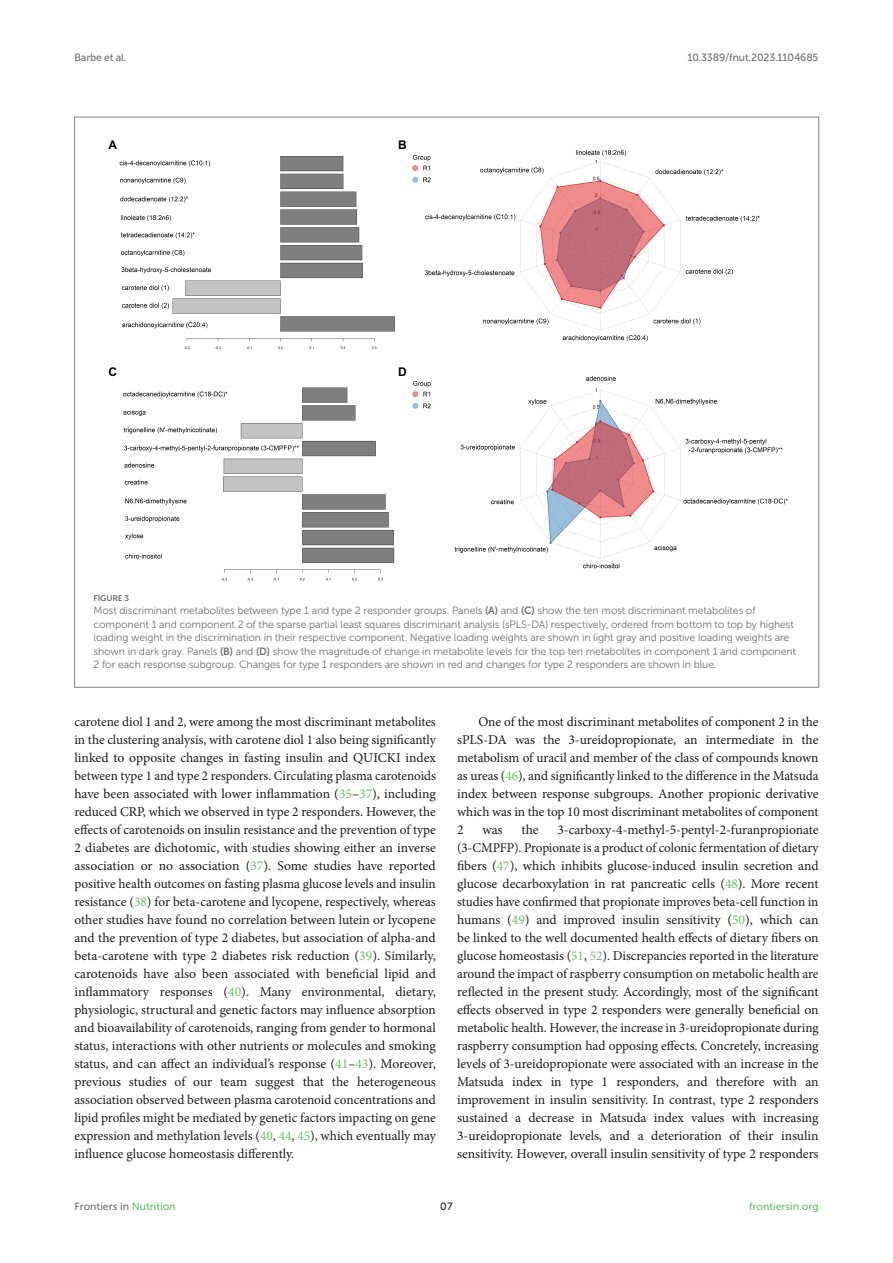
<style>
.page{position:relative;width:893px;height:1263px;background:#fff}
.page>*{position:absolute;margin:0;border:0;box-sizing:border-box;transform-origin:0 0}
.TEXT{font:13.5px/18px "Minion Pro";letter-spacing:-.005em;color:#1b1c1b;text-align:justify}
.t1{font:700 12px "Arial";color:#000}
.FIG_LEG{font:10.5px/13.5px "Museo Sans 300";letter-spacing:-.01em;color:#706f70}
.t2{font:10.5px "Museo Sans 500";letter-spacing:-.015em;color:#706f70}
.t3{font:10.5px "Museo Sans 500";color:#65c161}
.t4{font:10.5px "Museo Sans 500";color:#1b1c1b}
.FIG_HD{font:8.25px "Museo Sans 700";letter-spacing:-.01em;color:#706f70}
.s1{font-family:"Museo Sans 700"}
.s2{color:#65c161}
</style>
<div class="page">
<img style="left:119px;top:150px;width:669px;height:431px">
<p class="t2" style="left:74px;top:51px;width:54px">Barbe et al.</p>
<p class="t2" style="left:687px;top:51px;width:133px">10.3389/fnut.2023.1104685</p>
<p class="t1" style="left:109px;top:137px;width:10px">A</p>
<p class="t1" style="left:398px;top:137px;width:10px">B</p>
<p class="t1" style="left:109px;top:364px;width:10px">C</p>
<p class="t1" style="left:398px;top:364px;width:10px">D</p>
<p class="FIG_HD" style="left:94px;top:593px;width:37px">FIGURE 3</p>
<p class="FIG_LEG" style="left:94px;top:604px;width:704px">Most discriminant metabolites between type 1 and type 2 responder groups. Panels <span class="s1">(A)</span> and <span class="s1">(C)</span> show the ten most discriminant metabolites of component 1 and component 2 of the sparse partial least squares discriminant analysis (sPLS-DA) respectively, ordered from bottom to top by highest loading weight in the discrimination in their respective component. Negative loading weights are shown in light gray and positive loading weights are shown in dark gray. Panels <span class="s1">(B)</span> and <span class="s1">(D)</span> show the magnitude of change in metabolite levels for the top ten metabolites in component 1 and component 2 for each response subgroup. Changes for type 1 responders are shown in red and changes for type 2 responders are shown in blue.</p>
<p class="TEXT" style="left:74px;top:713px;width:363px">carotene diol 1 and 2, were among the most discriminant metabolites in the clustering analysis, with carotene diol 1 also being significantly linked to opposite changes in fasting insulin and QUICKI index between type 1 and type 2 responders. Circulating plasma carotenoids have been associated with lower inflammation (<span class="s2">35</span>–<span class="s2">37</span>), including reduced CRP, which we observed in type 2 responders. However, the effects of carotenoids on insulin resistance and the prevention of type 2 diabetes are dichotomic, with studies showing either an inverse association or no association (<span class="s2">37</span>). Some studies have reported positive health outcomes on fasting plasma glucose levels and insulin resistance (<span class="s2">38</span>) for beta-carotene and lycopene, respectively, whereas other studies have found no correlation between lutein or lycopene and the prevention of type 2 diabetes, but association of alpha-and beta-carotene with type 2 diabetes risk reduction (<span class="s2">39</span>). Similarly, carotenoids have also been associated with beneficial lipid and inflammatory responses (<span class="s2">40</span>). Many environmental, dietary, physiologic, structural and genetic factors may influence absorption and bioavailability of carotenoids, ranging from gender to hormonal status, interactions with other nutrients or molecules and smoking status, and can affect an individual’s response (<span class="s2">41</span>–<span class="s2">43</span>). Moreover, previous studies of our team suggest that the heterogeneous association observed between plasma carotenoid concentrations and lipid profiles might be mediated by genetic factors impacting on gene expression and methylation levels (<span class="s2">40</span>, <span class="s2">44</span>, <span class="s2">45</span>), which eventually may influence glucose homeostasis differently.</p>
<p class="TEXT" style="left:457px;top:713px;width:363px;text-indent:21px">One of the most discriminant metabolites of component 2 in the sPLS-DA was the 3-ureidopropionate, an intermediate in the metabolism of uracil and member of the class of compounds known as ureas (<span class="s2">46</span>), and significantly linked to the difference in the Matsuda index between response subgroups. Another propionic derivative which was in the top 10 most discriminant metabolites of component 2</p>
<p class="TEXT" style="left:457px;top:821px;width:363px;text-indent:100px">3-carboxy-4-methyl-5-pentyl-2-furanpropionate (3-CMPFP). Propionate is a product of colonic fermentation of dietary fibers (<span class="s2">47</span>), which inhibits glucose-induced insulin secretion and glucose decarboxylation in rat pancreatic cells (<span class="s2">48</span>). More recent studies have confirmed that propionate improves beta-cell function in humans (<span class="s2">49</span>) and improved insulin sensitivity (<span class="s2">50</span>), which can be linked to the well documented health effects of dietary fibers on glucose homeostasis (<span class="s2">51</span>, <span class="s2">52</span>). Discrepancies reported in the literature around the impact of raspberry consumption on metabolic health are reflected in the present study. Accordingly, most of the significant effects observed in type 2 responders were generally beneficial on metabolic health. However, the increase in 3-ureidopropionate during raspberry consumption had opposing effects. Concretely, increasing levels of 3-ureidopropionate were associated with an increase in the Matsuda index in type 1 responders, and therefore with an improvement in insulin sensitivity. In contrast, type 2 responders sustained a decrease in Matsuda index values with increasing 3-ureidopropionate levels, and a deterioration of their insulin sensitivity. However, overall insulin sensitivity of type 2 responders</p>
<p class="TEXT" style="left:482px;top:821px;width:22px">was</p>
<p class="TEXT" style="left:521px;top:821px;width:19px">the</p>
<p class="t2" style="left:74px;top:1200px;width:103px">Frontiers in <span class="s2">Nutrition</span></p>
<p class="t4" style="left:440px;top:1200px;width:14px">07</p>
<p class="t3" style="left:749px;top:1200px;width:71px">frontiersin.org</p>
</div>
